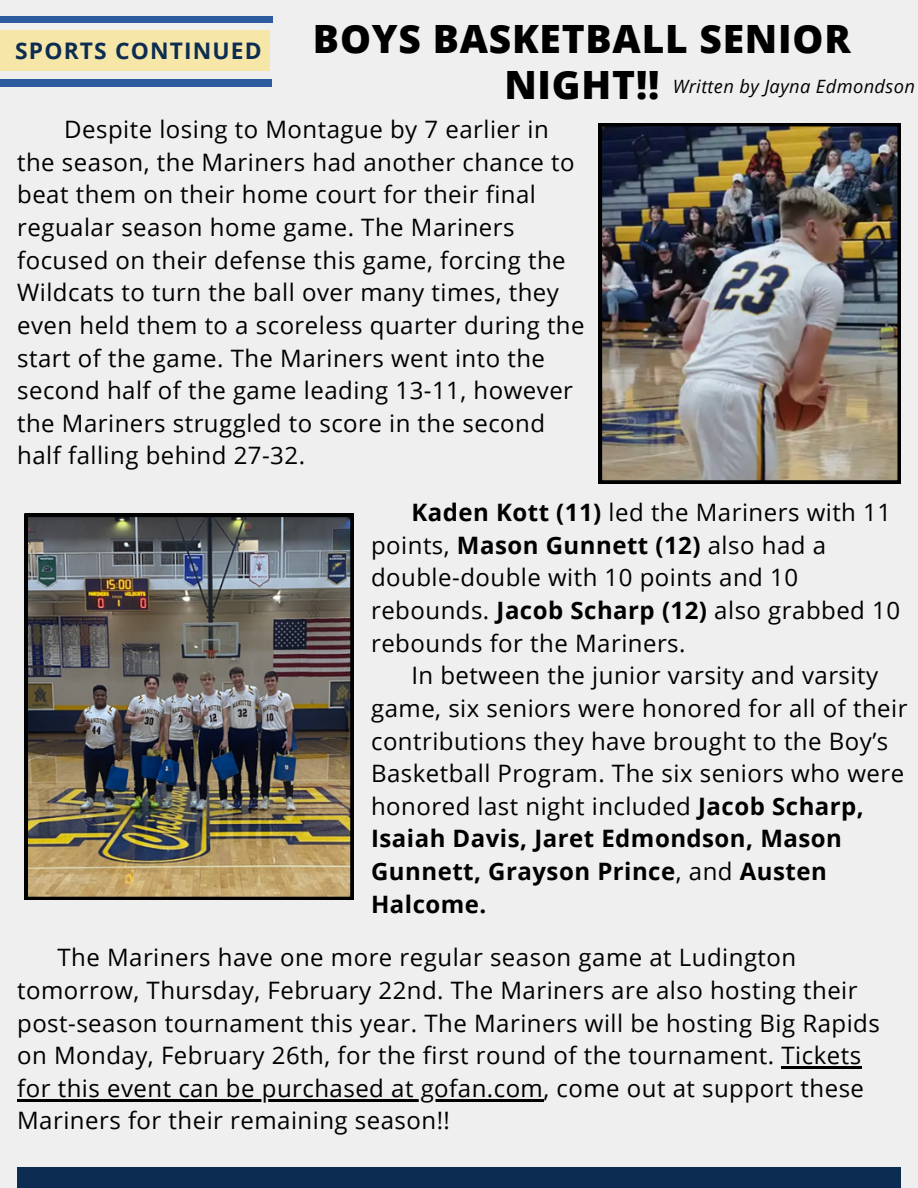
<style>
.page{position:relative;width:918px;height:1188px;background:#efefef}
.page>*{position:absolute;margin:0;border:0;box-sizing:border-box;transform-origin:0 0}
.t1{font:800 39px/46.2px "Open Sans";letter-spacing:.02em;color:#000;text-align:center}
.t2{font:24px/32.7px "Open Sans";letter-spacing:.02em;color:#000}
.t3{font:700 24px "Open Sans";letter-spacing:.02em;color:#000}
.t4{font:700 22.8px "Open Sans";letter-spacing:.05em;color:#0d2c52}
.t5{font:italic 18.3px "Open Sans";letter-spacing:.02em;color:#000}
.s1{font-weight:700}
.s2{font-weight:400}
</style>
<div class="page">
<div style="left:0;top:30px;width:270px;height:41px;background:#f6e7a9"></div>
<div style="left:0;top:79px;width:272px;height:8px;background:#2e5aa0"></div>
<div style="left:0;top:16px;width:273px;height:6px;background:#2e5aa0"></div>
<hr style="left:782px;top:1066px;width:80px;height:3px;background:#000">
<hr style="left:17px;top:1099px;width:526px;height:2px;background:#000">
<div style="left:17px;top:1168px;width:883px;height:20px;background:#0d2c52"></div>
<img style="left:25px;top:514px;width:328px;height:386px">
<img style="left:599px;top:123px;width:301px;height:361px">
<h3 class="t4" style="left:15px;top:35px;width:248px">SPORTS CONTINUED</h3>
<p class="t1" style="left:313px;top:15px;width:539px">BOYS BASKETBALL SENIOR<br>NIGHT!!</p>
<h3 class="t5" style="left:673px;top:73px;width:244px">Written by Jayna Edmondson</h3>
<p class="t2" style="left:17px;top:112px;width:569px;text-indent:47px">Despite losing to Montague by 7 earlier in the season, the Mariners had another chance to beat them on their home court for their final regualar season home game. The Mariners focused on their defense this game, forcing the Wildcats to turn the ball over many times, they even held them to a scoreless quarter during the start of the game. The Mariners went into the second half of the game leading 13-11, however the Mariners struggled to score in the second half falling behind 27-32.</p>
<h1 class="t2" style="left:411px;top:495px;width:481px"><span class="s1">Kaden Kott (11)</span> led the Mariners with 11</h1>
<h1 class="t3" style="left:371px;top:528px;width:456px"><span class="s2">points,</span> Mason Gunnett (12) <span class="s2">also had a</span></h1>
<h1 class="t2" style="left:371px;top:561px;width:428px">double-double with 10 points and 10</h1>
<h1 class="t2" style="left:371px;top:593px;width:531px">rebounds. <span class="s1">Jacob Scharp (12)</span> also grabbed 10</h1>
<h1 class="t2" style="left:371px;top:626px;width:316px">rebounds for the Mariners.</h1>
<h1 class="t2" style="left:411px;top:659px;width:468px">In between the junior varsity and varsity</h1>
<h1 class="t2" style="left:371px;top:691px;width:538px">game, six seniors were honored for all of their</h1>
<h1 class="t2" style="left:371px;top:724px;width:519px">contributions they have brought to the Boy’s</h1>
<h1 class="t2" style="left:371px;top:756px;width:535px">Basketball Program. The six seniors who were</h1>
<h1 class="t2" style="left:371px;top:789px;width:494px">honored last night included <span class="s1">Jacob Scharp,</span></h1>
<h1 class="t3" style="left:371px;top:822px;width:472px">Isaiah Davis, Jaret Edmondson, Mason</h1>
<h1 class="t3" style="left:371px;top:854px;width:457px">Gunnett, Grayson Prince<span class="s2">, and</span> Austen</h1>
<h1 class="t3" style="left:371px;top:887px;width:117px">Halcome.</h1>
<h2 class="t2" style="left:17px;top:941px;width:864px;text-indent:40px">The Mariners have one more regular season game at Ludington tomorrow, Thursday, February 22nd. The Mariners are also hosting their post-season tournament this year. The Mariners will be hosting Big Rapids on Monday, February 26th, for the first round of the tournament. Tickets</h2>
<p class="t2" style="left:17px;top:1071px;width:848px">for this event can be purchased at gofan.com, come out at support these<br>Mariners for their remaining season!!</p>
</div>
